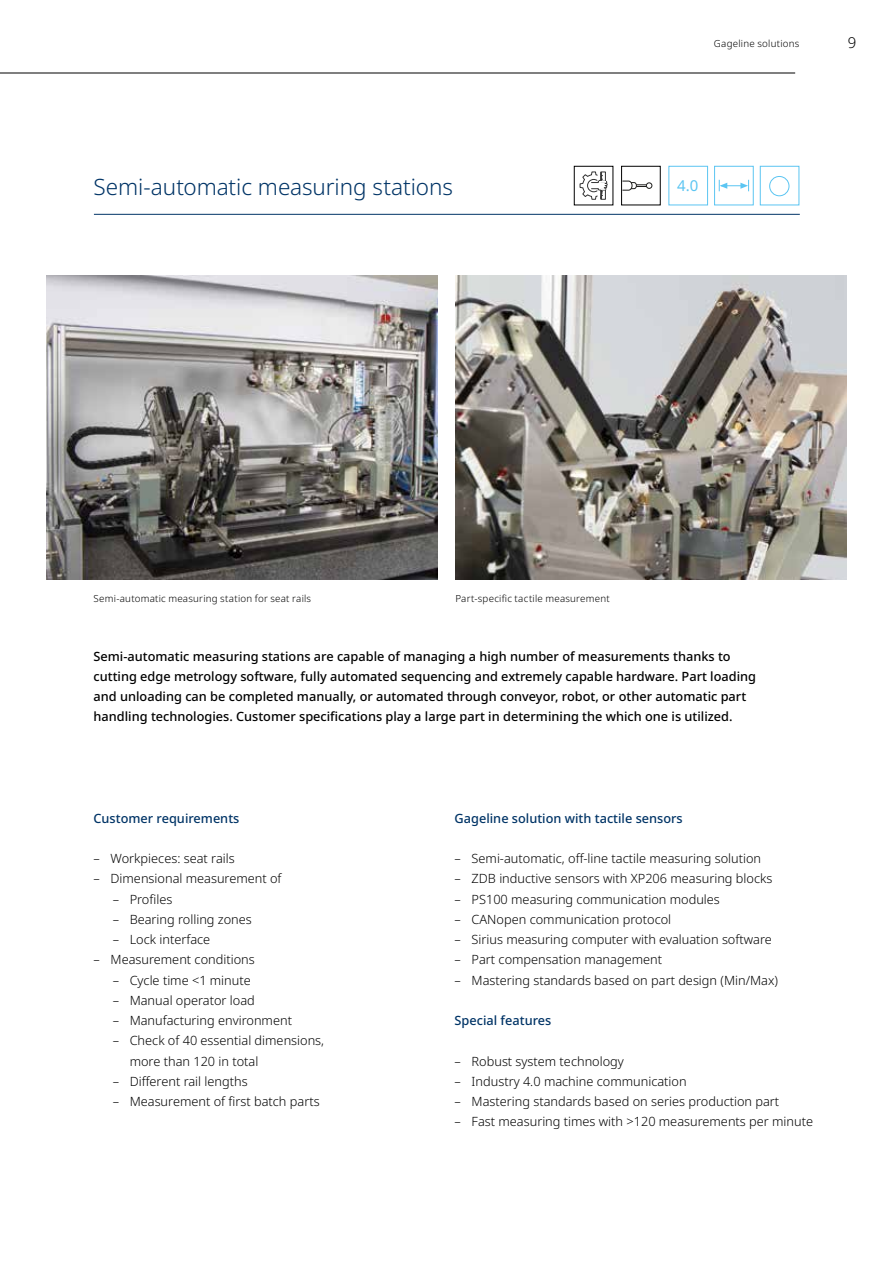
<style>
.page{position:relative;width:893px;height:1263px;background:#fff}
.page>*{position:absolute;margin:0;border:0;box-sizing:border-box;transform-origin:0 0}
.t1{font:300 22.5px "Noto Sans";letter-spacing:-.005em;color:#003466}
.t2{font:15px "Noto Sans";color:#5bc5f2}
.t3{font:300 15px "Noto Sans";color:#000}
.t4{font:300 12.75px/20.2px "Noto Sans";color:#000}
.t5{font:500 12.75px/20.2px "Noto Sans";color:#000}
.t6{font:500 12.75px "Noto Sans";color:#003466}
.t7{font:300 9.75px "Noto Sans";letter-spacing:.025em;color:#000}
</style>
<div class="page">
<img style="left:455px;top:276px;width:391px;height:304px">
<img style="left:47px;top:276px;width:391px;height:304px">
<svg style="left:580px;top:172px;width:27px;height:28px"></svg>
<div style="left:646px;top:182px;width:6px;height:7px;border:1px solid #1d1d1b;border-radius:50%"></div>
<svg style="left:623px;top:180px;width:23px;height:11px"></svg>
<div style="left:574px;top:166px;width:39px;height:39px;border:1px solid #000"></div>
<div style="left:769px;top:176px;width:20px;height:20px;border:1px solid #5bc5f2;border-radius:50%"></div>
<div style="left:760px;top:166px;width:39px;height:39px;border:1px solid #5bc5f2"></div>
<div style="left:668px;top:166px;width:40px;height:39px;border:1px solid #5bc5f2"></div>
<div style="left:714px;top:166px;width:40px;height:39px;border:1px solid #5bc5f2"></div>
<svg style="left:719px;top:180px;width:30px;height:11px"></svg>
<div style="left:621px;top:166px;width:40px;height:39px;border:1px solid #000"></div>
<hr style="left:94px;top:214px;width:706px;height:1px;background:#003466">
<hr style="left:0;top:73px;width:795px;height:1px;background:#000">
<h1 class="t1" style="left:94px;top:171px;width:361px">Semi-automatic measuring stations</h1>
<p class="t7" style="left:714px;top:36px;width:87px">Gageline solutions</p>
<p class="t3" style="left:848px;top:32px;width:10px">9</p>
<p class="t2" style="left:677px;top:175px;width:23px">4.0</p>
<p class="t7" style="left:94px;top:592px;width:219px">Semi-automatic measuring station for seat rails</p>
<p class="t7" style="left:455px;top:592px;width:156px">Part-specific tactile measurement</p>
<p class="t5" style="left:94px;top:646px;width:664px">Semi-automatic measuring stations are capable of managing a high number of measurements thanks to cutting edge metrology software, fully automated sequencing and extremely capable hardware. Part loading and unloading can be completed manually, or automated through conveyor, robot, or other automatic part handling technologies. Customer specifications play a large part in determining the which one is utilized.</p>
<p class="t6" style="left:94px;top:809px;width:147px">Customer requirements</p>
<p class="t4" style="left:94px;top:849px;width:143px">– Workpieces: seat rails</p>
<p class="t4" style="left:94px;top:869px;width:190px">– Dimensional measurement of</p>
<p class="t4" style="left:113px;top:889px;width:61px">– Profiles</p>
<p class="t4" style="left:113px;top:909px;width:141px">– Bearing rolling zones</p>
<p class="t4" style="left:113px;top:930px;width:99px">– Lock interface</p>
<p class="t4" style="left:94px;top:950px;width:163px">– Measurement conditions</p>
<p class="t4" style="left:113px;top:970px;width:140px">– Cycle time &lt;1 minute</p>
<p class="t4" style="left:113px;top:990px;width:144px">– Manual operator load</p>
<p class="t4" style="left:113px;top:1011px;width:181px">– Manufacturing environment</p>
<p class="t4" style="left:130px;top:1031px;width:196px;text-indent:-17px">– Check of 40 essential dimensions, more than 120 in total</p>
<p class="t4" style="left:113px;top:1071px;width:136px">– Different rail lengths</p>
<p class="t4" style="left:113px;top:1092px;width:208px">– Measurement of first batch parts</p>
<p class="t6" style="left:455px;top:809px;width:230px">Gageline solution with tactile sensors</p>
<p class="t4" style="left:455px;top:849px;width:308px">– Semi-automatic, off-line tactile measuring solution</p>
<p class="t4" style="left:455px;top:869px;width:319px">– ZDB inductive sensors with XP206 measuring blocks</p>
<p class="t4" style="left:455px;top:889px;width:267px">– PS100 measuring communication modules</p>
<p class="t4" style="left:455px;top:909px;width:218px">– CANopen communication protocol</p>
<p class="t4" style="left:455px;top:930px;width:319px">– Sirius measuring computer with evaluation software</p>
<p class="t4" style="left:455px;top:950px;width:209px">– Part compensation management</p>
<p class="t4" style="left:455px;top:970px;width:325px">– Mastering standards based on part design (Min/Max)</p>
<p class="t6" style="left:455px;top:1011px;width:98px">Special features</p>
<p class="t4" style="left:455px;top:1051px;width:171px">– Robust system technology</p>
<p class="t4" style="left:455px;top:1071px;width:234px">– Industry 4.0 machine communication</p>
<p class="t4" style="left:455px;top:1092px;width:326px">– Mastering standards based on series production part</p>
<p class="t4" style="left:455px;top:1112px;width:360px">– Fast measuring times with &gt;120 measurements per minute</p>
</div>
